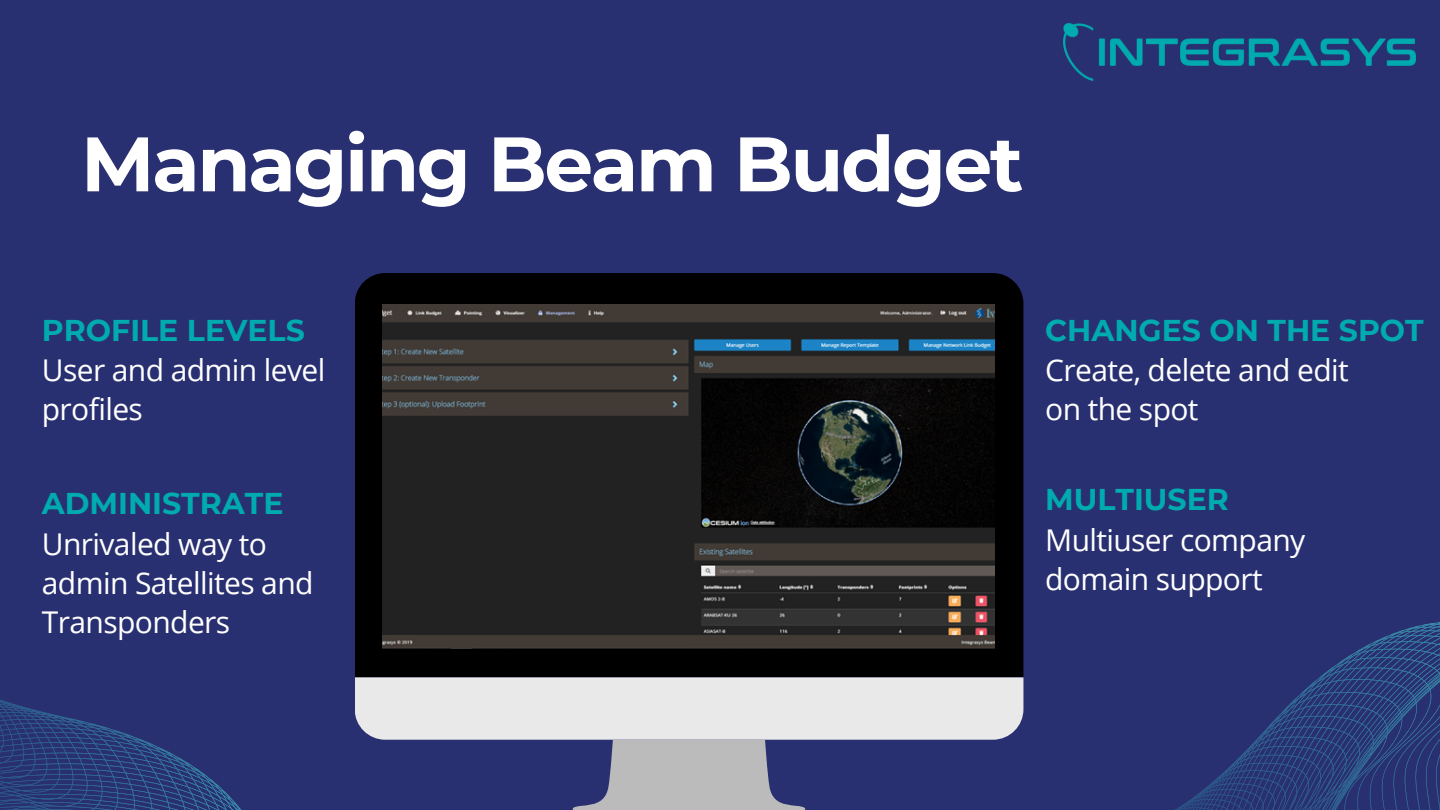
<style>
.page{position:relative;width:1440px;height:810px;background:#293071}
.page>*{position:absolute;margin:0;border:0;box-sizing:border-box;transform-origin:0 0}
.t1{font:700 77px "Montserrat";letter-spacing:-.03em;color:#fff}
.t2{font:30px/39px "Open Sans";letter-spacing:-.02em;color:#fff}
.t3{font:700 30px "Montserrat";color:#00abaf}
</style>
<div class="page">
<div style="left:355px;top:273px;width:668px;height:404px;background:#000"></div>
<svg style="left:355px;top:677px;width:630px;height:133px"></svg>
<img style="left:383px;top:305px;width:611px;height:343px">
<svg style="left:985px;top:453px;width:455px;height:357px"></svg>
<svg style="left:0;top:699px;width:241px;height:111px"></svg>
<img style="left:1063px;top:24px;width:352px;height:57px">
<h1 class="t1" style="left:81px;top:117px;width:944px">Managing Beam Budget</h1>
<p class="t3" style="left:42px;top:311px;width:265px">PROFILE LEVELS</p>
<p class="t2" style="left:42px;top:350px;width:285px">User and admin level profiles</p>
<p class="t3" style="left:42px;top:485px;width:243px">ADMINISTRATE</p>
<p class="t2" style="left:42px;top:524px;width:273px">Unrivaled way to admin Satellites and<br>Transponders</p>
<p class="t3" style="left:1045px;top:311px;width:380px">CHANGES ON THE SPOT</p>
<p class="t2" style="left:1045px;top:350px;width:305px">Create, delete and edit on the spot</p>
<p class="t3" style="left:1045px;top:481px;width:185px">MULTIUSER</p>
<p class="t2" style="left:1045px;top:520px;width:262px">Multiuser company domain support</p>
</div>
